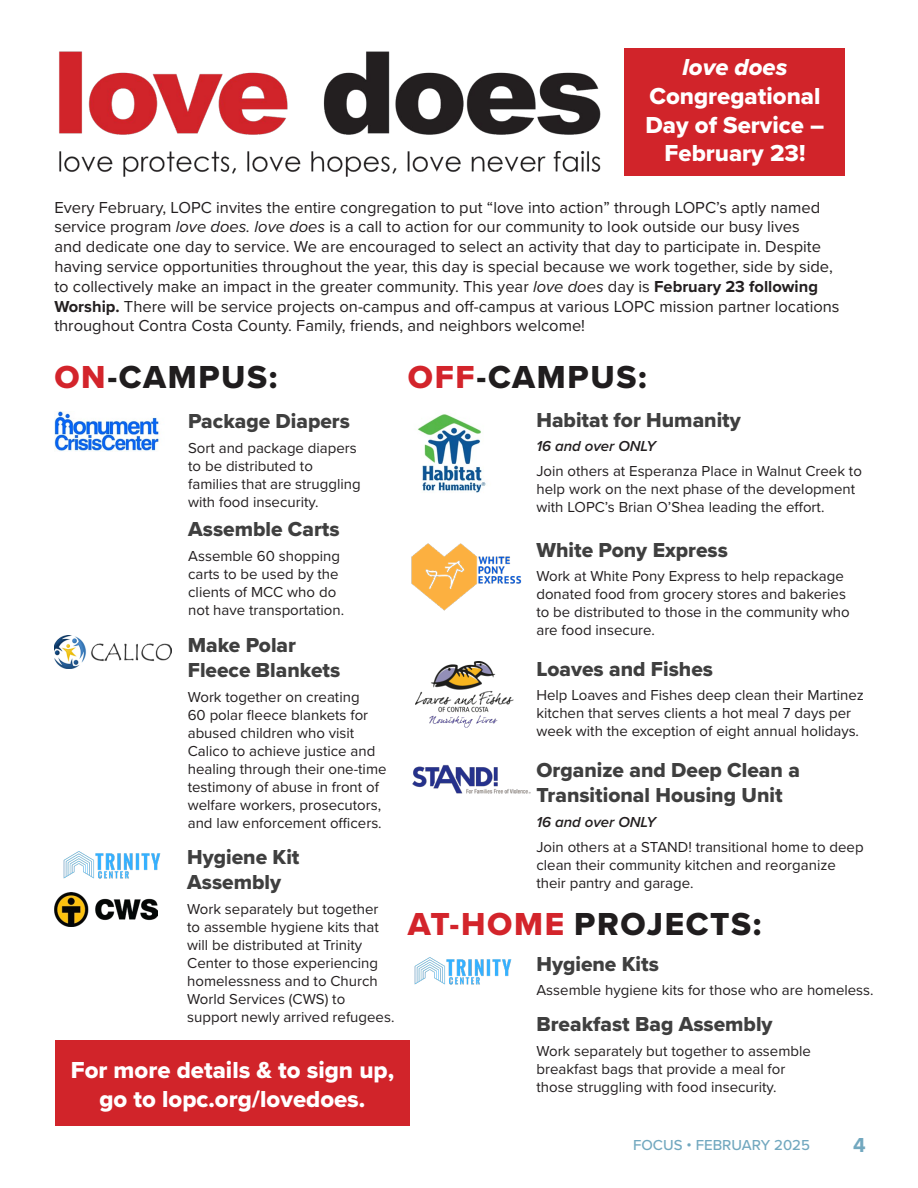
<style>
.page{position:relative;width:918px;height:1188px;background:#fff}
.page>*{position:absolute;margin:0;border:0;box-sizing:border-box;transform-origin:0 0}
.Headline{font:33px "Proxima Nova Extrabld";letter-spacing:.05em;color:#201d1e}
.Headline-2{font:24px/28.8px "Proxima Nova Extrabld";color:#fff;text-align:center}
.Body{font:21px/25.2px "Proxima Nova Extrabld";color:#3f3f3f}
.Headline-3{font:21px "Proxima Nova Extrabld";color:#3f3f3f}
.t1{font:700 21px "Proxima Nova";color:#72a8bf}
.Body-2{font:16.5px/19.8px "Proxima Nova";color:#231f20}
.Body-3{font:15px/18px "Proxima Nova";color:#231f20}
.Body-4{font:italic 600 15px "Proxima Nova";color:#231f20}
.t2{font:500 15px "Proxima Nova";color:#72a8bf}
.s1{font-family:"Proxima Nova Extrabld It"}
.s2{font-style:italic}
.s3{font-weight:700}
.s4{color:#d3242b}
</style>
<div class="page">
<img style="left:59px;top:51px;width:542px;height:126px">
<div style="left:625px;top:48px;width:220px;height:127px;background:#d1242a"></div>
<div style="left:55px;top:1040px;width:354px;height:86px;background:#d1242a"></div>
<img style="left:63px;top:851px;width:98px;height:28px">
<img style="left:54px;top:635px;width:118px;height:33px">
<img style="left:54px;top:411px;width:105px;height:41px">
<img style="left:412px;top:764px;width:119px;height:30px">
<img style="left:54px;top:892px;width:104px;height:34px">
<img style="left:411px;top:543px;width:111px;height:68px">
<img style="left:415px;top:661px;width:99px;height:67px">
<img style="left:417px;top:414px;width:69px;height:79px">
<img style="left:414px;top:957px;width:98px;height:28px">
<p class="Headline-2" style="left:646px;top:52px;width:180px"><span class="s1">love does<br></span>Congregational<br>Day of Service –<br>February 23!</p>
<p class="Body-2" style="left:54px;top:196px;width:787px">Every February, LOPC invites the entire congregation to put “love into action” through LOPC’s aptly named service program <span class="s2">love does. love does</span> is a call to action for our community to look outside our busy lives<br>and dedicate one day to service. We are encouraged to select an activity that day to participate in. Despite having service opportunities throughout the year, this day is special because we work together, side by side, to collectively make an impact in the greater community. This year <span class="s2">love does</span> day is <span class="s3">February 23 following Worship.</span> There will be service projects on-campus and off-campus at various LOPC mission partner locations throughout Contra Costa County. Family, friends, and neighbors welcome!</p>
<p class="Headline" style="left:54px;top:352px;width:225px"><span class="s4">ON</span>-CAMPUS:</p>
<p class="Body" style="left:188px;top:408px;width:163px">Package Diapers</p>
<p class="Body-3" style="left:188px;top:438px;width:174px">Sort and package diapers to be distributed to families that are struggling with food insecurity.</p>
<p class="Headline-3" style="left:188px;top:513px;width:153px">Assemble Carts</p>
<p class="Body-3" style="left:188px;top:546px;width:158px">Assemble 60 shopping carts to be used by the clients of MCC who do not have transportation.</p>
<p class="Body" style="left:188px;top:632px;width:154px">Make Polar<br>Fleece Blankets</p>
<p class="Body-3" style="left:188px;top:687px;width:200px">Work together on creating<br>60 polar fleece blankets for abused children who visit<br>Calico to achieve justice and healing through their one-time testimony of abuse in front of welfare workers, prosecutors, and law enforcement officers.</p>
<p class="Body" style="left:187px;top:844px;width:114px">Hygiene Kit<br>Assembly</p>
<p class="Body-3" style="left:187px;top:899px;width:209px">Work separately but together to assemble hygiene kits that will be distributed at Trinity<br>Center to those experiencing homelessness and to Church<br>World Services (CWS) to support newly arrived refugees.</p>
<p class="Headline-2" style="left:71px;top:1055px;width:325px">For more details &amp; to sign up, go to lopc.org/lovedoes.</p>
<p class="Headline" style="left:408px;top:352px;width:240px"><span class="s4">OFF</span>-CAMPUS:</p>
<p class="Headline-3" style="left:536px;top:404px;width:206px">Habitat for Humanity</p>
<p class="Body-4" style="left:536px;top:435px;width:121px">16 and over ONLY</p>
<p class="Body-3" style="left:536px;top:462px;width:327px">Join others at Esperanza Place in Walnut Creek to help work on the next phase of the development with LOPC’s Brian O’Shea leading the effort.</p>
<p class="Headline-3" style="left:536px;top:534px;width:193px">White Pony Express</p>
<p class="Body-3" style="left:536px;top:567px;width:315px">Work at White Pony Express to help repackage donated food from grocery stores and bakeries to be distributed to those in the community who are food insecure.</p>
<p class="Headline-3" style="left:536px;top:653px;width:178px">Loaves and Fishes</p>
<p class="Body-3" style="left:536px;top:686px;width:329px">Help Loaves and Fishes deep clean their Martinez kitchen that serves clients a hot meal 7 days per week with the exception of eight annual holidays.</p>
<p class="Body" style="left:536px;top:757px;width:265px">Organize and Deep Clean a<br>Transitional Housing Unit</p>
<p class="Body-4" style="left:536px;top:811px;width:121px">16 and over ONLY</p>
<p class="Body-3" style="left:536px;top:837px;width:329px">Join others at a STAND! transitional home to deep clean their community kitchen and reorganize their pantry and garage.</p>
<p class="Headline" style="left:408px;top:899px;width:355px"><span class="s4">AT-HOME</span> PROJECTS:</p>
<p class="Body" style="left:536px;top:951px;width:124px">Hygiene Kits</p>
<p class="Body-3" style="left:536px;top:981px;width:339px">Assemble hygiene kits for those who are homeless.</p>
<p class="Body" style="left:536px;top:1011px;width:238px">Breakfast Bag Assembly</p>
<p class="Body-3" style="left:536px;top:1041px;width:276px">Work separately but together to assemble breakfast bags that provide a meal for those struggling with food insecurity.</p>
<p class="t2" style="left:633px;top:1134px;width:178px">FOCUS • FEBRUARY 2025</p>
<p class="t1" style="left:853px;top:1129px;width:14px">4</p>
</div>
